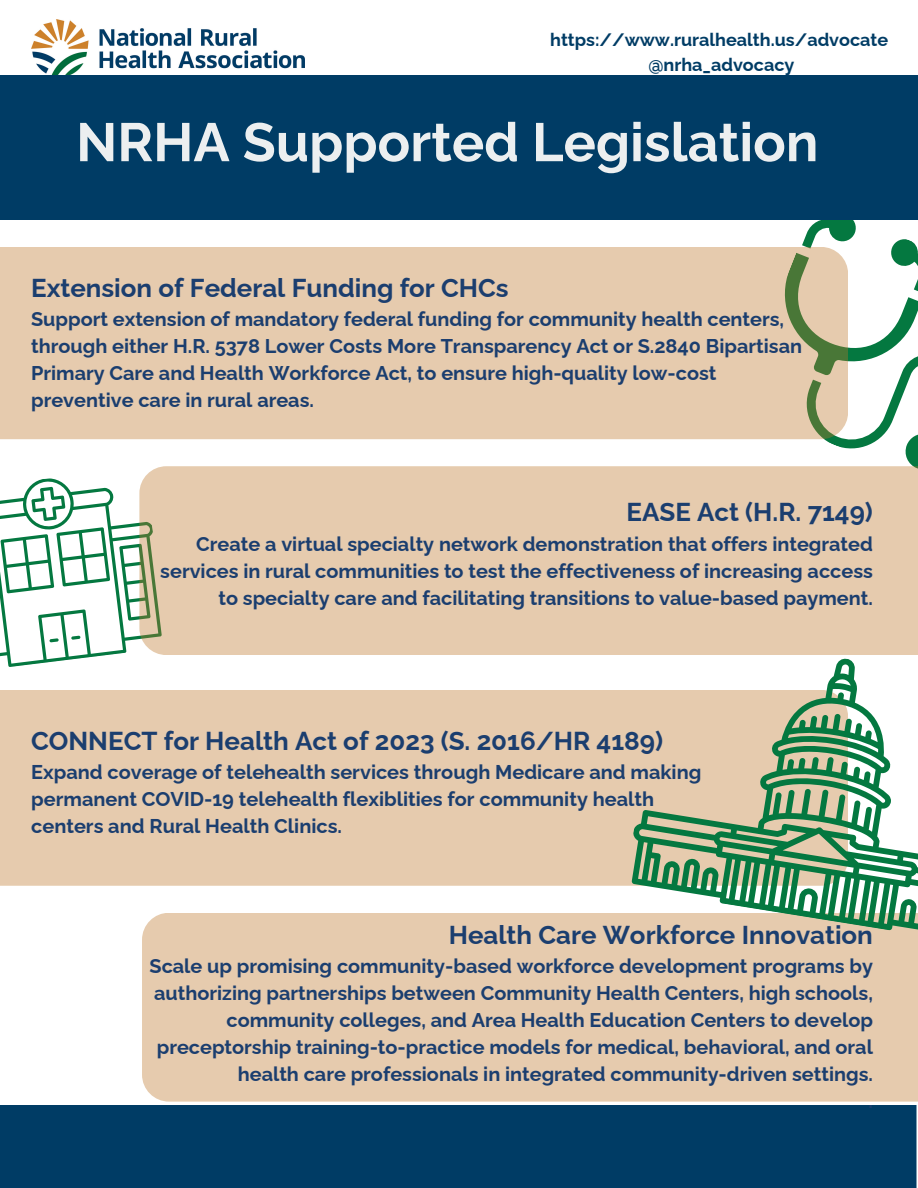
<style>
.page{position:relative;width:918px;height:1188px;background:#fff}
.page>*{position:absolute;margin:0;border:0;box-sizing:border-box;transform-origin:0 0}
.t1{font:700 54px "Raleway";color:#eceff0}
.t2{font:700 25.95px "Raleway";color:#1b3e6f}
.t3{font:700 25.8px "Raleway";color:#1b3e6f}
.t4{font:700 19.95px/27px "Raleway";color:#1b3e6f;text-align:right}
.t5{font:700 18px "Raleway";color:#003c65}
</style>
<div class="page">
<img style="left:31px;top:19px;width:274px;height:56px">
<svg style="left:758px;top:220px;width:160px;height:246px"></svg>
<div style="left:0;top:247px;width:848px;height:192px;background:#e6cbae"></div>
<svg style="left:0;top:478px;width:139px;height:189px"></svg>
<div style="left:0;top:690px;width:624px;height:196px;background:#e6cbae"></div>
<div style="left:0;top:1106px;width:917px;height:82px;background:#003c65"></div>
<div style="left:139px;top:466px;width:779px;height:189px;background:#e6cbae"></div>
<div style="left:0;top:75px;width:918px;height:145px;background:#003c65"></div>
<div style="left:142px;top:913px;width:776px;height:189px;background:#e6cbae"></div>
<svg style="left:624px;top:630px;width:294px;height:316px;fill:#e6cbae"></svg>
<p class="t5" style="left:550px;top:30px;width:340px">https://www.ruralhealth.us/advocate</p>
<p class="t5" style="left:648px;top:54px;width:148px">@nrha_advocacy</p>
<p class="t1" style="left:76px;top:110px;width:744px">NRHA Supported Legislation</p>
<h1 class="t3" style="left:31px;top:272px;width:479px">Extension of Federal Funding for CHCs</h1>
<p class="t4" style="left:31px;top:305px;width:772px;text-align:left">Support extension of mandatory federal funding for community health centers, through either H.R. 5378 Lower Costs More Transparency Act or S.2840 Bipartisan Primary Care and Health Workforce Act, to ensure high-quality low-cost preventive care in rural areas.</p>
<p class="t3" style="left:627px;top:497px;width:248px">EASE Act (H.R. 7149)</p>
<p class="t4" style="left:160px;top:530px;width:714px">Create a virtual specialty network demonstration that offers integrated services in rural communities to test the effectiveness of increasing access to specialty care and facilitating transitions to value-based payment.</p>
<p class="t2" style="left:31px;top:725px;width:634px">CONNECT for Health Act of 2023 (S. 2016/HR 4189)</p>
<p class="t4" style="left:31px;top:758px;width:672px;text-align:left">Expand coverage of telehealth services through Medicare and making permanent COVID-19 telehealth flexiblities for community health centers and Rural Health Clinics.</p>
<p class="t3" style="left:449px;top:920px;width:426px">Health Care Workforce Innovation</p>
<p class="t4" style="left:150px;top:953px;width:725px">Scale up promising community-based workforce development programs by authorizing partnerships between Community Health Centers, high schools, community colleges, and Area Health Education Centers to develop preceptorship training-to-practice models for medical, behavioral, and oral health care professionals in integrated community-driven settings.</p>
<p class="t4" style="left:868px;top:1088px;width:6px">.</p>
</div>
